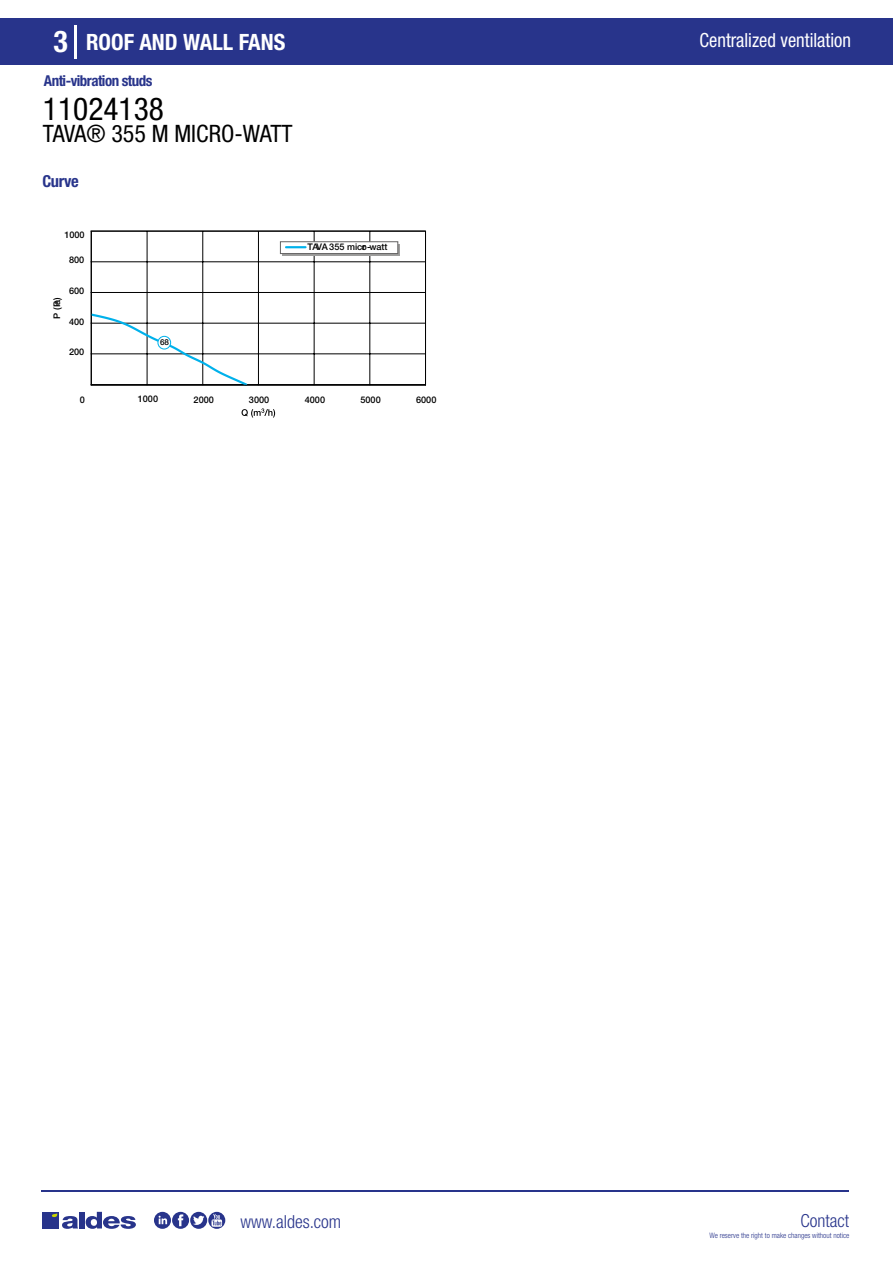
<style>
.page{position:relative;width:893px;height:1263px;background:#fff}
.page>*{position:absolute;margin:0;border:0;box-sizing:border-box;transform-origin:0 0}
.t1{font:condensed 31.5px "Helvetica Neue LT Std";color:#000}
.t2{font:700 condensed 30px "Helvetica Neue LT Std";color:#fff}
.t3{font:condensed 24px "Helvetica Neue LT Std";color:#000}
.t4{font:700 condensed 22.5px "Helvetica Neue LT Std";color:#fff}
.t5{font:condensed 19.5px "Helvetica Neue LT Std";color:#fff;scale:.95 1}
.t6{font:300 condensed 18px "Helvetica Neue";color:#28348b}
.t7{font:700 condensed 16.5px "Helvetica Neue LT Std";letter-spacing:-.025em;color:#28348b}
.t8{font:700 condensed 15px "Helvetica Neue LT Std";letter-spacing:-.035em;color:#28348b}
.t9{font:500 9.15px "Helvetica Neue";color:#000}
.t10{font:500 8.1px "Helvetica Neue";color:#000}
.t11{font:300 condensed 7.5px "Helvetica Neue";color:#28348b}
</style>
<div class="page">
<div style="left:0;top:18px;width:893px;height:46px;background:#28348b"></div>
<hr style="left:74px;top:25px;width:2px;height:33px;background:#fff">
<hr style="left:41px;top:1190px;width:808px;height:1px;background:#28348b">
<svg style="left:154px;top:1212px;width:71px;height:17px"></svg>
<div style="left:42px;top:1212px;width:17px;height:16px;background:#28348b"></div>
<div style="left:79px;top:1212px;width:5px;height:16px;background:#28348b"></div>
<svg style="left:86px;top:1212px;width:50px;height:17px"></svg>
<svg style="left:52px;top:1213px;width:26px;height:16px"></svg>
<svg style="left:242px;top:408px;width:33px;height:10px"></svg>
<hr style="left:314px;top:231px;width:1px;height:154px;background:#000">
<hr style="left:370px;top:231px;width:1px;height:154px;background:#000">
<hr style="left:147px;top:231px;width:1px;height:154px;background:#000">
<hr style="left:202px;top:231px;width:1px;height:154px;background:#000">
<hr style="left:258px;top:231px;width:1px;height:154px;background:#000">
<hr style="left:91px;top:354px;width:334px;height:1px;background:#000">
<hr style="left:91px;top:323px;width:334px;height:1px;background:#000">
<hr style="left:91px;top:292px;width:334px;height:1px;background:#000">
<hr style="left:91px;top:262px;width:334px;height:1px;background:#000">
<div style="left:283px;top:244px;width:117px;height:12px;background:#9d9d9c"></div>
<div style="left:280px;top:241px;width:118px;height:13px;background:#fff;border:1px solid #646363"></div>
<hr style="left:286px;top:246px;width:20px;height:2px;background:#00b1eb">
<svg style="left:90px;top:312px;width:159px;height:74px"></svg>
<div style="left:91px;top:231px;width:335px;height:155px;border:1px solid #000"></div>
<div style="left:158px;top:336px;width:13px;height:13px;background:#fff;border-radius:50%"></div>
<div style="left:157px;top:336px;width:14px;height:13px;border:1px solid #00b1eb;border-radius:50%"></div>
<h2 class="t2" style="left:54px;top:24px;width:16px">3</h2>
<h3 class="t4" style="left:86px;top:28px;width:201px">ROOF AND WALL FANS</h3>
<h3 class="t5" style="left:700px;top:29px;width:161px">Centralized ventilation</h3>
<h3 class="t8" style="left:44px;top:71px;width:110px">Anti-vibration studs</h3>
<h1 class="t1" style="left:43px;top:91px;width:122px">11024138</h1>
<h3 class="t3" style="left:43px;top:120px;width:251px">TAVA® 355 M MICRO-WATT</h3>
<h3 class="t7" style="left:43px;top:171px;width:38px">Curve</h3>
<p class="t9" style="left:64px;top:229px;width:22px">1000</p>
<p class="t9" style="left:69px;top:254px;width:17px">800</p>
<p class="t9" style="left:69px;top:285px;width:17px">600</p>
<p class="t9" style="left:51px;top:319px;width:23px;rotate:-90deg">P (Pa)</p>
<p class="t9" style="left:69px;top:316px;width:17px">400</p>
<p class="t9" style="left:69px;top:347px;width:17px">200</p>
<p class="t10" style="left:160px;top:338px;width:11px">68</p>
<p class="t9" style="left:308px;top:241px;width:81px">TAVA 355 micro-watt</p>
<p class="t9" style="left:80px;top:394px;width:7px">0</p>
<p class="t9" style="left:138px;top:394px;width:22px">1000</p>
<p class="t9" style="left:194px;top:394px;width:22px">2000</p>
<p class="t9" style="left:249px;top:394px;width:22px">3000</p>
<p class="t9" style="left:305px;top:394px;width:22px">4000</p>
<p class="t9" style="left:360px;top:394px;width:22px">5000</p>
<p class="t9" style="left:416px;top:394px;width:22px">6000</p>
<h3 class="t6" style="left:240px;top:1211px;width:102px">www.aldes.com</h3>
<h3 class="t6" style="left:800px;top:1211px;width:50px">Contact</h3>
<p class="t11" style="left:709px;top:1230px;width:141px">We reserve the right to make changes without notice</p>
</div>
